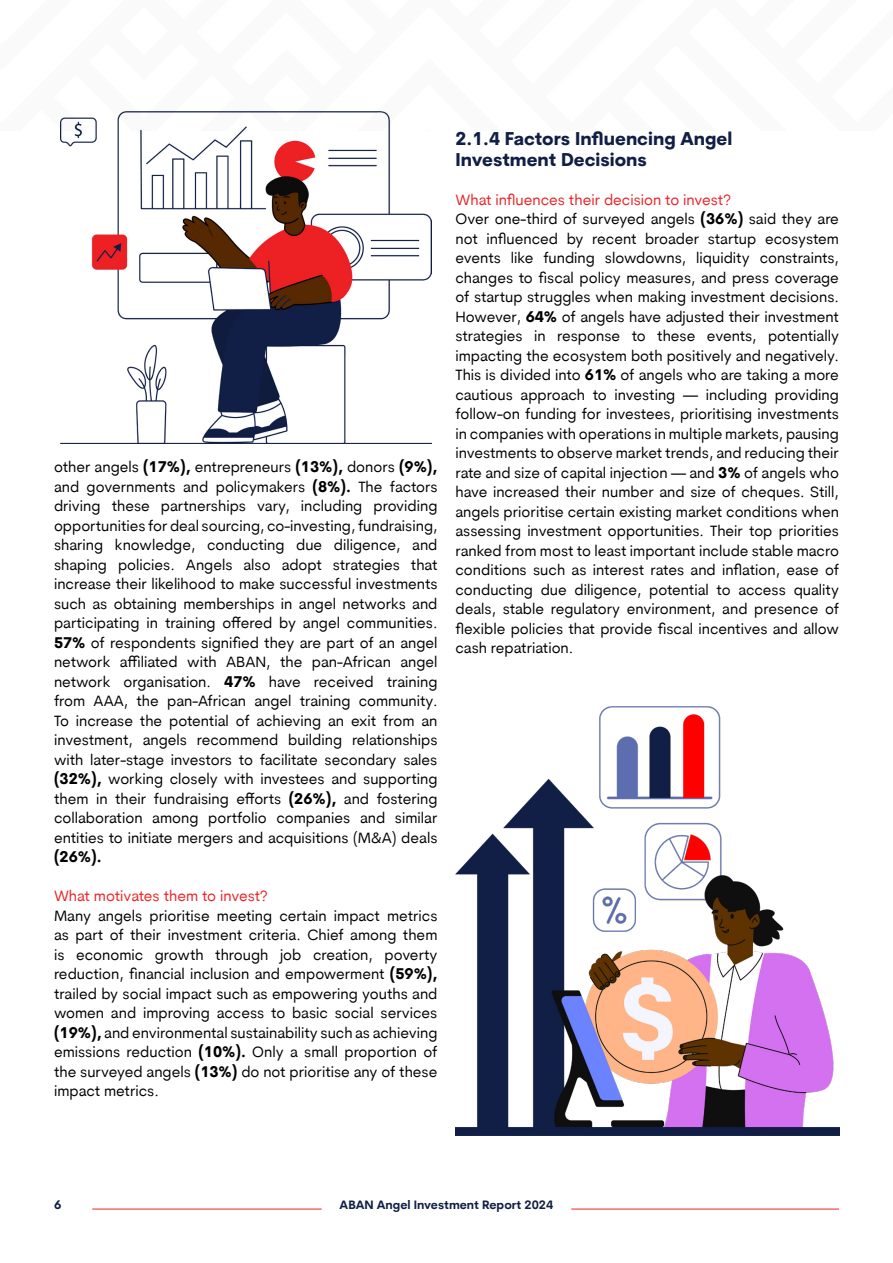
<style>
.page{position:relative;width:893px;height:1263px;background:#fff}
.page>*{position:absolute;margin:0;border:0;box-sizing:border-box;transform-origin:0 0}
.bodycopy{font:800 18px "Cerebri Sans Pro";color:#111e45}
.Subheadline{font:800 18px "Cerebri Sans Pro";color:#111e45}
.bodycopy-2{font:15px/19.5px "Cerebri Sans Pro";color:#000;text-align:justify}
.bodycopy-3{font:15px "Cerebri Sans Pro";color:#ed2124}
.t1{font:700 12px "Cerebri Sans Pro";color:#111e45}
.t2{font:800 12px "Cerebri Sans Pro";color:#111e45}
.s1{font-weight:800}
</style>
<div class="page">
<hr style="left:92px;top:1209px;width:230px;height:1px;background:#ed2124">
<hr style="left:571px;top:1209px;width:268px;height:1px;background:#ed2124">
<img style="left:60px;top:111px;width:371px;height:332px">
<img style="left:455px;top:706px;width:384px;height:429px">
<p class="bodycopy-2" style="left:54px;top:457px;width:385px">other angels <span class="s1">(17%),</span> entrepreneurs <span class="s1">(13%),</span> donors <span class="s1">(9%), </span>and governments and policymakers <span class="s1">(8%).</span> The factors driving these partnerships vary, including providing opportunities for deal sourcing, co-investing, fundraising, sharing knowledge, conducting due diligence, and shaping policies. Angels also adopt strategies that increase their likelihood to make successful investments such as obtaining memberships in angel networks and participating in training offered by angel communities.<br><span class="s1">57%</span> of respondents signified they are part of an angel network affiliated with ABAN, the pan-African angel network organisation. <span class="s1">47%</span> have received training from AAA, the pan-African angel training community.<br>To increase the potential of achieving an exit from an investment, angels recommend building relationships with later-stage investors to facilitate secondary sales <span class="s1">(32%),</span> working closely with investees and supporting them in their fundraising efforts <span class="s1">(26%),</span> and fostering collaboration among portfolio companies and similar entities to initiate mergers and acquisitions (M&amp;A) deals <span class="s1">(26%).</span></p>
<p class="bodycopy-3" style="left:54px;top:886px;width:215px">What motivates them to invest?</p>
<p class="bodycopy-2" style="left:54px;top:905px;width:385px">Many angels prioritise meeting certain impact metrics as part of their investment criteria. Chief among them is economic growth through job creation, poverty reduction, financial inclusion and empowerment <span class="s1">(59%), </span>trailed by social impact such as empowering youths and women and improving access to basic social services <span class="s1">(19%),</span> and environmental sustainability such as achieving emissions reduction <span class="s1">(10%).</span> Only a small proportion of the surveyed angels <span class="s1">(13%)</span> do not prioritise any of these impact metrics.</p>
<p class="bodycopy" style="left:455px;top:125px;width:278px">2.1.4 Factors Influencing Angel</p>
<p class="Subheadline" style="left:455px;top:146px;width:193px">Investment Decisions</p>
<p class="bodycopy-3" style="left:455px;top:189px;width:277px">What influences their decision to invest?</p>
<p class="bodycopy-2" style="left:455px;top:208px;width:385px">Over one-third of surveyed angels <span class="s1">(36%)</span> said they are not influenced by recent broader startup ecosystem events like funding slowdowns, liquidity constraints, changes to fiscal policy measures, and press coverage of startup struggles when making investment decisions.<br>However, <span class="s1">64%</span> of angels have adjusted their investment strategies in response to these events, potentially impacting the ecosystem both positively and negatively.<br>This is divided into <span class="s1">61%</span> of angels who are taking a more cautious approach to investing — including providing follow-on funding for investees, prioritising investments in companies with operations in multiple markets, pausing investments to observe market trends, and reducing their rate and size of capital injection — and <span class="s1">3%</span> of angels who have increased their number and size of cheques. Still, angels prioritise certain existing market conditions when assessing investment opportunities. Their top priorities ranked from most to least important include stable macro conditions such as interest rates and inflation, ease of conducting due diligence, potential to access quality deals, stable regulatory environment, and presence of flexible policies that provide fiscal incentives and allow cash repatriation.</p>
<p class="t2" style="left:54px;top:1196px;width:9px">6</p>
<p class="t1" style="left:340px;top:1196px;width:215px">ABAN Angel Investment Report 2024</p>
</div>
